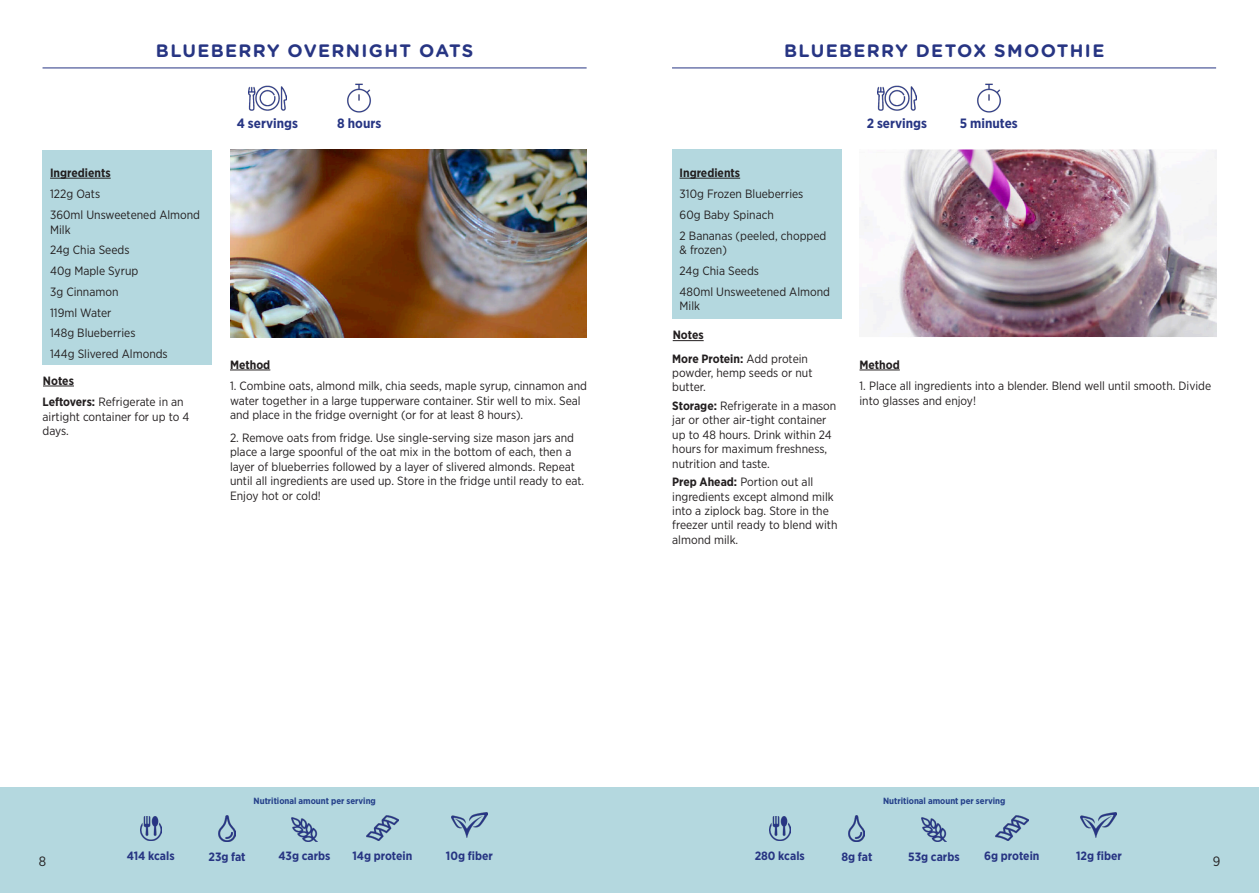
<style>
.page{position:relative;width:1259px;height:893px;background:#fff}
.page>*{position:absolute;margin:0;border:0;box-sizing:border-box;transform-origin:0 0}
.t1{font:700 18px "Gotham Rounded";letter-spacing:.075em;color:#273583}
.t2{font:700 13.5px "Gotham Narrow";color:#273583}
.t3{font:13.5px "Gotham Narrow";color:#231f20}
.t4{font:12px/14.4px "Gotham Narrow";color:#231f20}
.t5{font:700 12px "Gotham Narrow";color:#273583}
.t6{font:700 12px "Gotham Narrow";color:#231f20}
.t7{font:700 9px "Gotham Narrow";color:#24408a}
.s1{font-weight:700}
</style>
<div class="page">
<div style="left:0;top:788px;width:1259px;height:105px;background:#b4d8df"></div>
<img style="left:140px;top:816px;width:21px;height:24px">
<img style="left:769px;top:816px;width:22px;height:24px">
<img style="left:219px;top:815px;width:16px;height:26px">
<img style="left:848px;top:815px;width:17px;height:26px">
<img style="left:292px;top:817px;width:25px;height:24px">
<img style="left:921px;top:817px;width:25px;height:24px">
<img style="left:451px;top:813px;width:36px;height:25px">
<img style="left:1081px;top:813px;width:35px;height:25px">
<img style="left:366px;top:815px;width:33px;height:25px">
<img style="left:995px;top:815px;width:33px;height:25px">
<hr style="left:43px;top:68px;width:543px;height:1px;background:#273583">
<img style="left:248px;top:85px;width:39px;height:26px">
<img style="left:347px;top:83px;width:24px;height:30px">
<div style="left:43px;top:150px;width:169px;height:215px;background:#b4d8df"></div>
<img style="left:230px;top:150px;width:357px;height:188px">
<hr style="left:50px;top:178px;width:61px;height:1px;background:#231f20">
<hr style="left:43px;top:386px;width:31px;height:1px;background:#231f20">
<hr style="left:230px;top:370px;width:40px;height:1px;background:#231f20">
<hr style="left:672px;top:68px;width:544px;height:1px;background:#273583">
<img style="left:877px;top:85px;width:39px;height:26px">
<img style="left:977px;top:83px;width:24px;height:30px">
<div style="left:672px;top:150px;width:169px;height:169px;background:#b4d8df"></div>
<img style="left:861px;top:150px;width:355px;height:187px">
<hr style="left:679px;top:178px;width:61px;height:1px;background:#231f20">
<hr style="left:672px;top:340px;width:31px;height:1px;background:#231f20">
<hr style="left:859px;top:370px;width:41px;height:1px;background:#231f20">
<p class="t1" style="left:156px;top:37px;width:319px">BLUEBERRY OVERNIGHT OATS</p>
<p class="t1" style="left:784px;top:37px;width:322px">BLUEBERRY DETOX SMOOTHIE</p>
<p class="t2" style="left:237px;top:115px;width:63px">4 servings</p>
<p class="t2" style="left:337px;top:115px;width:46px">8 hours</p>
<p class="t2" style="left:866px;top:115px;width:62px">2 servings</p>
<p class="t2" style="left:960px;top:115px;width:59px">5 minutes</p>
<p class="t6" style="left:50px;top:165px;width:62px">Ingredients</p>
<p class="t6" style="left:679px;top:165px;width:62px">Ingredients</p>
<p class="t4" style="left:50px;top:187px;width:52px">122g Oats</p>
<p class="t4" style="left:50px;top:208px;width:152px">360ml Unsweetened Almond<br>Milk</p>
<p class="t4" style="left:50px;top:243px;width:81px">24g Chia Seeds</p>
<p class="t4" style="left:50px;top:263px;width:90px">40g Maple Syrup</p>
<p class="t4" style="left:50px;top:284px;width:70px">3g Cinnamon</p>
<p class="t4" style="left:50px;top:305px;width:63px">119ml Water</p>
<p class="t4" style="left:50px;top:326px;width:87px">148g Blueberries</p>
<p class="t4" style="left:50px;top:347px;width:119px">144g Slivered Almonds</p>
<p class="t6" style="left:43px;top:373px;width:32px">Notes</p>
<p class="t4" style="left:43px;top:395px;width:148px"><span class="s1">Leftovers:</span> Refrigerate in an airtight container for up to 4 days.</p>
<p class="t6" style="left:230px;top:357px;width:42px">Method</p>
<p class="t4" style="left:230px;top:378px;width:358px">1. Combine oats, almond milk, chia seeds, maple syrup, cinnamon and water together in a large tupperware container. Stir well to mix. Seal and place in the fridge overnight (or for at least 8 hours).</p>
<p class="t4" style="left:230px;top:430px;width:356px">2. Remove oats from fridge. Use single-serving size mason jars and place a large spoonful of the oat mix in the bottom of each, then a layer of blueberries followed by a layer of slivered almonds. Repeat until all ingredients are used up. Store in the fridge until ready to eat.<br>Enjoy hot or cold!</p>
<p class="t4" style="left:679px;top:187px;width:125px">310g Frozen Blueberries</p>
<p class="t4" style="left:679px;top:208px;width:96px">60g Baby Spinach</p>
<p class="t4" style="left:679px;top:228px;width:148px">2 Bananas (peeled, chopped &amp; frozen)</p>
<p class="t4" style="left:679px;top:263px;width:81px">24g Chia Seeds</p>
<p class="t4" style="left:679px;top:284px;width:152px">480ml Unsweetened Almond<br>Milk</p>
<p class="t6" style="left:672px;top:327px;width:32px">Notes</p>
<p class="t4" style="left:672px;top:351px;width:142px"><span class="s1">More Protein:</span> Add protein powder, hemp seeds or nut butter.</p>
<p class="t4" style="left:672px;top:398px;width:166px"><span class="s1">Storage:</span> Refrigerate in a mason jar or other air-tight container up to 48 hours. Drink within 24 hours for maximum freshness, nutrition and taste.</p>
<p class="t4" style="left:672px;top:475px;width:167px"><span class="s1">Prep Ahead:</span> Portion out all ingredients except almond milk into a ziplock bag. Store in the freezer until ready to blend with almond milk.</p>
<p class="t6" style="left:859px;top:357px;width:42px">Method</p>
<p class="t4" style="left:859px;top:378px;width:353px">1. Place all ingredients into a blender. Blend well until smooth. Divide into glasses and enjoy!</p>
<p class="t7" style="left:254px;top:795px;width:124px">Nutritional amount per serving</p>
<p class="t7" style="left:883px;top:795px;width:124px">Nutritional amount per serving</p>
<p class="t5" style="left:127px;top:848px;width:49px">414 kcals</p>
<p class="t5" style="left:208px;top:849px;width:39px">23g fat</p>
<p class="t5" style="left:278px;top:848px;width:54px">43g carbs</p>
<p class="t5" style="left:352px;top:848px;width:61px">14g protein</p>
<p class="t5" style="left:446px;top:848px;width:48px">10g fiber</p>
<p class="t5" style="left:754px;top:848px;width:52px">280 kcals</p>
<p class="t5" style="left:841px;top:849px;width:32px">8g fat</p>
<p class="t5" style="left:908px;top:849px;width:53px">53g carbs</p>
<p class="t5" style="left:984px;top:848px;width:57px">6g protein</p>
<p class="t5" style="left:1076px;top:848px;width:47px">12g fiber</p>
<p class="t3" style="left:39px;top:852px;width:9px">8</p>
<p class="t3" style="left:1212px;top:852px;width:9px">9</p>
</div>
